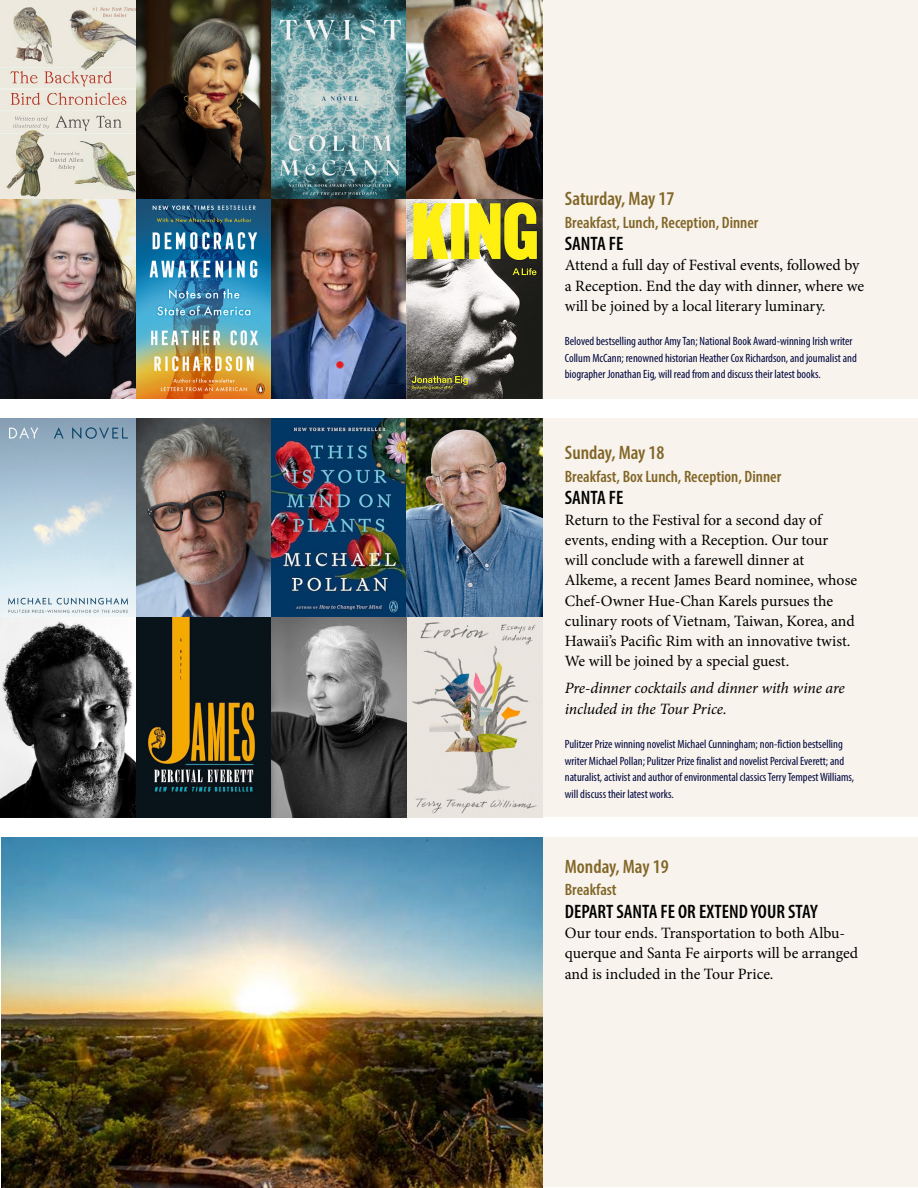
<style>
.page{position:relative;width:918px;height:1188px;background:#fff}
.page>*{position:absolute;margin:0;border:0;box-sizing:border-box;transform-origin:0 0}
.H3_Itinerary_subsubhead{font:600 condensed 19.5px "Myriad Pro";color:#000}
.H3_Itinerary_subsubhead-2{font:600 condensed 19.5px "Myriad Pro";color:#826628}
.H3_Itinerary_subsubhead-3{font:600 condensed 16.5px "Myriad Pro";color:#826628}
.P_Paragraph_no_indent_-_use_this_one{font:15.75px/20.2px "Minion Pro";color:#000}
.P_Paragraph_no_indent_space_before{font:italic 15.75px/20.2px "Minion Pro";letter-spacing:-.01em;color:#000}
.t1{font:condensed 12px/16.5px "Myriad Pro";color:#00053e}
</style>
<div class="page">
<div style="left:519px;top:837px;width:399px;height:350px;background:#f8f4ed"></div>
<div style="left:519px;top:419px;width:399px;height:398px;background:#f8f4ed"></div>
<div style="left:519px;top:0;width:399px;height:399px;background:#f8f4ed"></div>
<img style="left:1px;top:837px;width:541px;height:351px">
<img style="left:1px;top:0;width:541px;height:399px">
<img style="left:0;top:419px;width:542px;height:398px">
<h3 class="H3_Itinerary_subsubhead-2" style="left:565px;top:187px;width:111px">Saturday, May 17</h3>
<h3 class="H3_Itinerary_subsubhead-3" style="left:565px;top:212px;width:195px">Breakfast, Lunch, Reception, Dinner</h3>
<h3 class="H3_Itinerary_subsubhead" style="left:565px;top:232px;width:60px">SANTA FE</h3>
<p class="P_Paragraph_no_indent_-_use_this_one" style="left:565px;top:255px;width:301px">Attend a full day of Festival events, followed by a Reception. End the day with dinner, where we will be joined by a local literary luminary.</p>
<p class="t1" style="left:565px;top:333px;width:293px">Beloved bestselling author Amy Tan; National Book Award-winning Irish writer<br>Collum McCann; renowned historian Heather Cox Richardson, and journalist and biographer Jonathan Eig, will read from and discuss their latest books.</p>
<h3 class="H3_Itinerary_subsubhead-2" style="left:565px;top:441px;width:101px">Sunday, May 18</h3>
<h3 class="H3_Itinerary_subsubhead-3" style="left:565px;top:466px;width:218px">Breakfast, Box Lunch, Reception, Dinner</h3>
<h3 class="H3_Itinerary_subsubhead" style="left:565px;top:486px;width:60px">SANTA FE</h3>
<p class="P_Paragraph_no_indent_-_use_this_one" style="left:565px;top:509px;width:294px">Return to the Festival for a second day of events, ending with a Reception. Our tour<br>will conclude with a farewell dinner at Alkeme, a recent James Beard nominee, whose Chef-Owner Hue-Chan Karels pursues the culinary roots of Vietnam, Taiwan, Korea, and Hawaii’s Pacific Rim with an innovative twist.<br>We will be joined by a special guest.</p>
<p class="P_Paragraph_no_indent_space_before" style="left:565px;top:678px;width:282px">Pre-dinner cocktails and dinner with wine are included in the Tour Price.</p>
<p class="t1" style="left:565px;top:736px;width:291px">Pulitzer Prize winning novelist Michael Cunningham; non-fiction bestselling writer Michael Pollan; Pulitzer Prize finalist and novelist Percival Everett; and naturalist, activist and author of environmental classics Terry Tempest Williams, will discuss their latest works.</p>
<h3 class="H3_Itinerary_subsubhead-2" style="left:565px;top:854px;width:105px">Monday, May 19</h3>
<h3 class="H3_Itinerary_subsubhead-3" style="left:565px;top:880px;width:53px">Breakfast</h3>
<h3 class="H3_Itinerary_subsubhead" style="left:565px;top:899px;width:254px">DEPART SANTA FE OR EXTEND YOUR STAY</h3>
<p class="P_Paragraph_no_indent_-_use_this_one" style="left:565px;top:923px;width:295px">Our tour ends. Transportation to both Albu&shy;querque and Santa Fe airports will be arranged and is included in the Tour Price.</p>
</div>
